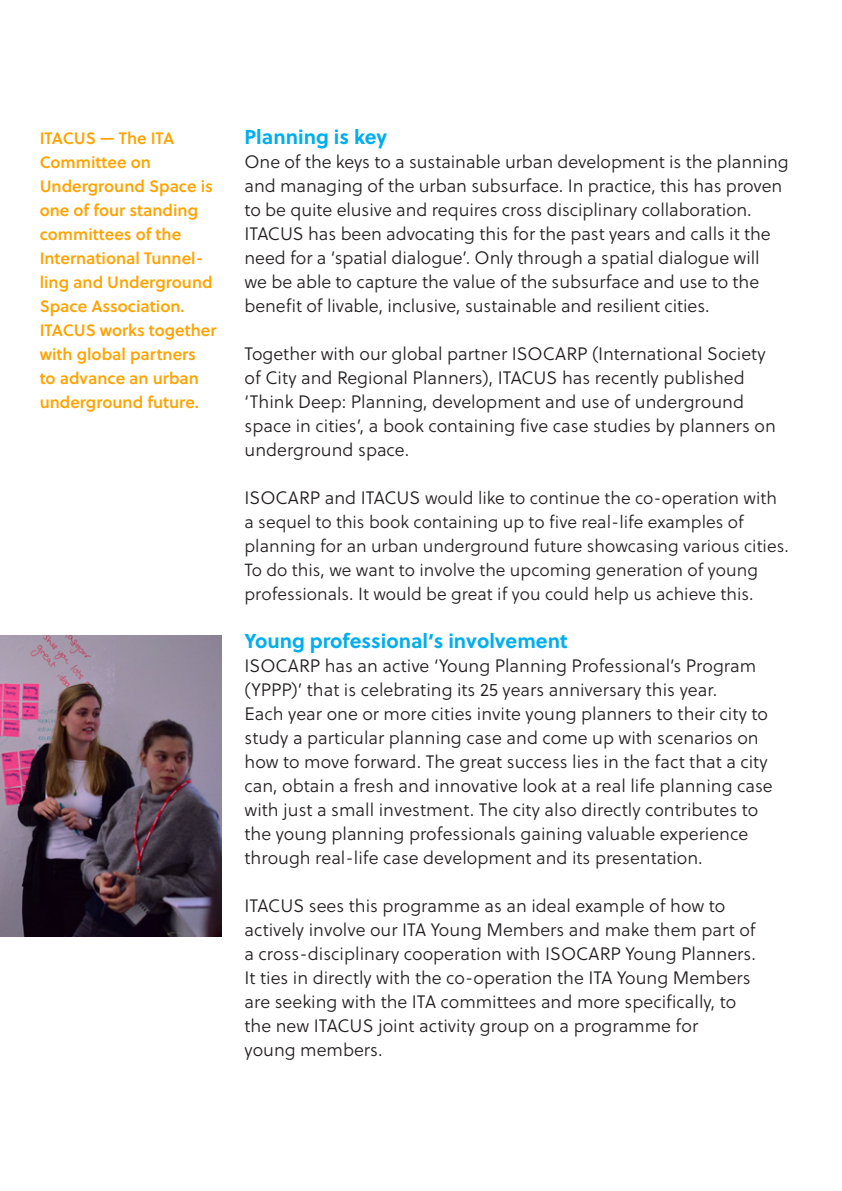
<style>
.page{position:relative;width:842px;height:1191px;background:#fff}
.page>*{position:absolute;margin:0;border:0;box-sizing:border-box;transform-origin:0 0}
.t1{font:700 20px "Soleil";color:#00aeef}
.Broodtekst{font:300 18px/24px "Soleil";color:#231f20}
.Broodtekst-2{font:300 17.6px/24px "Soleil";color:#231f20}
.Margetekst{font:600 16.4px/24px "Soleil";color:#ffa300}
.s1{font-size:18px}
</style>
<div class="page">
<img style="left:0;top:635px;width:222px;height:301px">
<p class="Margetekst" style="left:40px;top:126px;width:178px">ITACUS — The ITA<br>Committee on<br>Underground Space is one of four standing committees of the<br>International Tunnel&shy;ling and Underground<br>Space Association.<br>ITACUS works together with global partners<br>to advance an urban underground future.</p>
<p class="t1" style="left:244px;top:121px;width:144px">Planning is key</p>
<p class="Broodtekst" style="left:244px;top:150px;width:546px">One of the keys to a sustainable urban development is the planning and managing of the urban subsurface. In practice, this has proven to be quite elusive and requires cross disciplinary collaboration.<br>ITACUS has been advocating this for the past years and calls it the need for a ‘spatial dialogue’. Only through a spatial dialogue will<br>we be able to capture the value of the subsurface and use to the benefit of livable, inclusive, sustainable and resilient cities.</p>
<p class="Broodtekst" style="left:244px;top:342px;width:533px">Together with our global partner ISOCARP (International Society of City and Regional Planners), ITACUS has recently published ‘Think Deep: Planning, development and use of underground space in cities’, a book containing five case studies by planners on underground space.</p>
<p class="Broodtekst-2" style="left:244px;top:486px;width:546px"><span class="s1">ISOCARP and ITACUS</span> would like to continue the co-operation with a sequel to this book containing up to five real-life examples of planning for an urban underground future showcasing various cities.<br>To do this, we want to involve the upcoming generation of young professionals. It would be great if you could help us achieve this.</p>
<p class="t1" style="left:244px;top:625px;width:325px">Young professional’s involvement</p>
<p class="Broodtekst" style="left:244px;top:654px;width:530px">ISOCARP has an active ‘Young Planning Professional’s Program (YPPP)’ that is celebrating its 25 years anniversary this year.<br>Each year one or more cities invite young planners to their city to study a particular planning case and come up with scenarios on how to move forward. The great success lies in the fact that a city can, obtain a fresh and innovative look at a real life planning case with just a small investment. The city also directly contributes to the young planning professionals gaining valuable experience through real-life case development and its presentation.</p>
<p class="Broodtekst" style="left:244px;top:894px;width:513px">ITACUS sees this programme as an ideal example of how to actively involve our ITA Young Members and make them part of a cross-disciplinary cooperation with ISOCARP Young Planners.<br>It ties in directly with the co-operation the ITA Young Members are seeking with the ITA committees and more specifically, to the new ITACUS joint activity group on a programme for<br>young members.</p>
</div>
